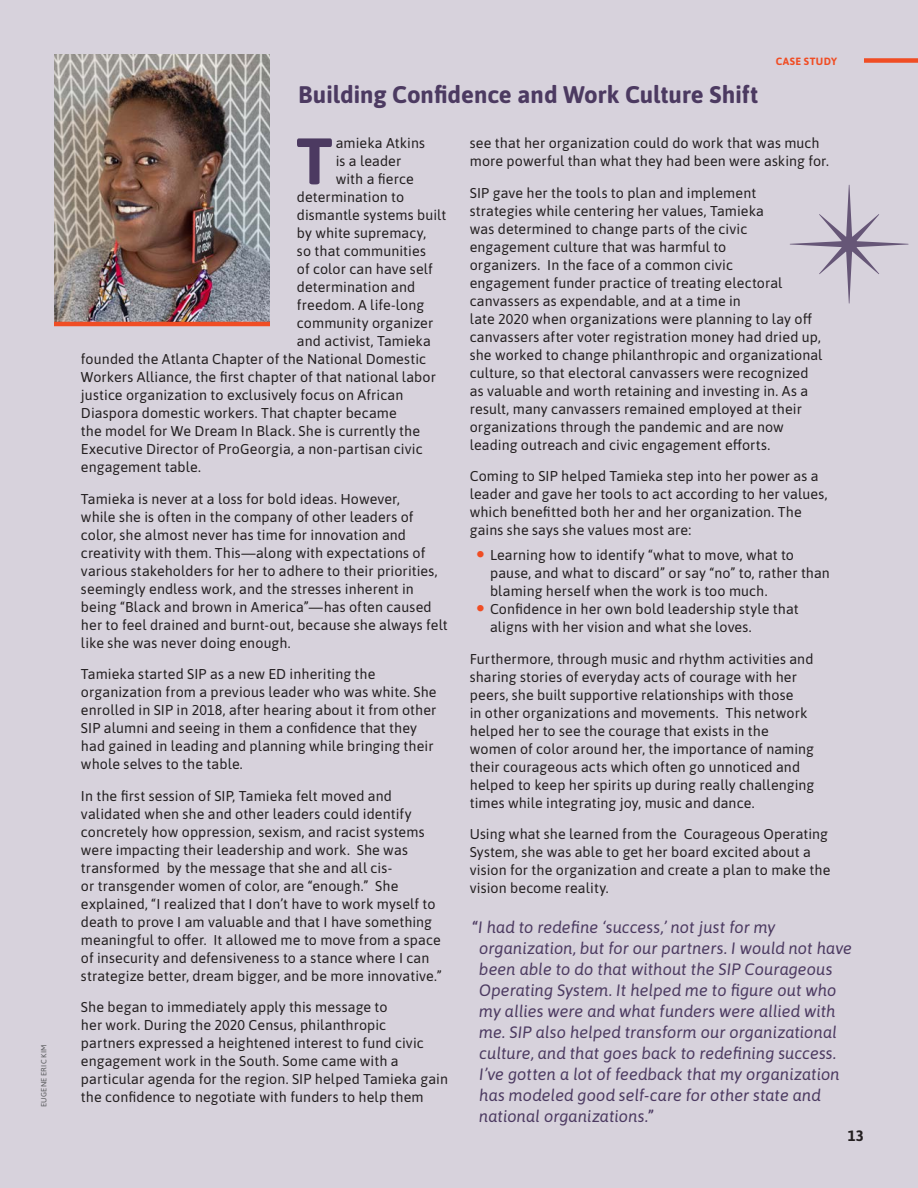
<style>
.page{position:relative;width:918px;height:1188px;background:#d7d2dc}
.page>*{position:absolute;margin:0;border:0;box-sizing:border-box;transform-origin:0 0}
.Case_Study_Body{font:700 65.55px "Asap";color:#4c3a61}
.Case_Study_Heading{font:700 24px "Asap";color:#4c3a61}
.Body_Quote{font:italic 16.5px/21px "Asap";color:#4c3a61}
.t1{font:700 15px "Asap";color:#231f20}
.Case_Study_Body-2{font:14.25px/18px "Asap";letter-spacing:.005em;color:#231f20}
.Framing_Question_Sub{font:700 10.5px "Asap";letter-spacing:.04em;color:#f04d24}
.Photo_Credit{font:7.5px "Asap";letter-spacing:.035em;color:#57585a}
.s1{font-weight:700;font-size:24px;color:#f04d24}
.s2{font-weight:500;font-style:normal}
</style>
<div class="page">
<div style="left:864px;top:58px;width:54px;height:5px;background:#f04d24"></div>
<img style="left:54px;top:54px;width:216px;height:268px">
<hr style="left:54px;top:322px;width:216px;height:4px;background:#f04d24">
<svg style="left:790px;top:185px;width:119px;height:119px"></svg>
<p class="Photo_Credit" style="left:39px;top:1107px;width:64px;rotate:-90deg">EUGENE ERIC KIM</p>
<p class="Case_Study_Heading" style="left:298px;top:78px;width:462px">Building Confidence and Work Culture Shift</p>
<p class="Framing_Question_Sub" style="left:776px;top:54px;width:63px">CASE STUDY</p>
<p class="Case_Study_Body" style="left:296px;top:115px;width:37px">T</p>
<p class="Case_Study_Body-2" style="left:336px;top:134px;width:91px">amieka Atkins</p>
<p class="Case_Study_Body-2" style="left:336px;top:152px;width:67px">is a leader</p>
<p class="Case_Study_Body-2" style="left:336px;top:170px;width:80px">with a fierce</p>
<p class="Case_Study_Body-2" style="left:297px;top:188px;width:109px">determination to</p>
<p class="Case_Study_Body-2" style="left:297px;top:206px;width:151px">dismantle systems built</p>
<p class="Case_Study_Body-2" style="left:297px;top:224px;width:131px">by white supremacy,</p>
<p class="Case_Study_Body-2" style="left:297px;top:242px;width:130px">so that communities</p>
<p class="Case_Study_Body-2" style="left:297px;top:260px;width:137px">of color can have self</p>
<p class="Case_Study_Body-2" style="left:297px;top:278px;width:120px">determination and</p>
<p class="Case_Study_Body-2" style="left:297px;top:296px;width:129px">freedom. A life-long</p>
<p class="Case_Study_Body-2" style="left:297px;top:314px;width:138px">community organizer</p>
<p class="Case_Study_Body-2" style="left:297px;top:332px;width:135px">and activist, Tamieka</p>
<p class="Case_Study_Body-2" style="left:81px;top:350px;width:347px">founded the Atlanta Chapter of the National Domestic</p>
<p class="Case_Study_Body-2" style="left:81px;top:368px;width:357px">Workers Alliance, the first chapter of that national labor</p>
<p class="Case_Study_Body-2" style="left:81px;top:386px;width:324px">justice organization to exclusively focus on African</p>
<p class="Case_Study_Body-2" style="left:81px;top:404px;width:317px">Diaspora domestic workers. That chapter became</p>
<p class="Case_Study_Body-2" style="left:81px;top:422px;width:341px">the model for We Dream In Black. She is currently the</p>
<p class="Case_Study_Body-2" style="left:81px;top:440px;width:343px">Executive Director of ProGeorgia, a non-partisan civic</p>
<p class="Case_Study_Body-2" style="left:81px;top:458px;width:121px">engagement table.</p>
<p class="Case_Study_Body-2" style="left:81px;top:489px;width:368px">Tamieka is never at a loss for bold ideas. However,<br>while she is often in the company of other leaders of color, she almost never has time for innovation and creativity with them. This—along with expectations of various stakeholders for her to adhere to their priorities, seemingly endless work, and the stresses inherent in being “Black and brown in America”—has often caused her to feel drained and burnt-out, because she always felt like she was never doing enough.</p>
<p class="Case_Study_Body-2" style="left:81px;top:665px;width:357px">Tamieka started SIP as a new ED inheriting the organization from a previous leader who was white. She enrolled in SIP in 2018, after hearing about it from other SIP alumni and seeing in them a confidence that they had gained in leading and planning while bringing their whole selves to the table.</p>
<p class="Case_Study_Body-2" style="left:81px;top:786px;width:362px">In the first session of SIP, Tamieka felt moved and validated when she and other leaders could identify concretely how oppression, sexism, and racist systems were impacting their leadership and work. She was transformed by the message that she and all cis-<br>or transgender women of color, are “enough.” She explained, “I realized that I don’t have to work myself to death to prove I am valuable and that I have something meaningful to offer. It allowed me to move from a space of insecurity and defensiveness to a stance where I can strategize better, dream bigger, and be more innovative.”</p>
<p class="Case_Study_Body-2" style="left:81px;top:997px;width:369px">She began to immediately apply this message to<br>her work. During the 2020 Census, philanthropic<br>partners expressed a heightened interest to fund civic engagement work in the South. Some came with a particular agenda for the region. SIP helped Tamieka gain the confidence to negotiate with funders to help them</p>
<p class="Case_Study_Body-2" style="left:470px;top:133px;width:361px">see that her organization could do work that was much more powerful than what they had been were asking for.</p>
<p class="Case_Study_Body-2" style="left:470px;top:183px;width:354px">SIP gave her the tools to plan and implement<br>strategies while centering her values, Tamieka<br>was determined to change parts of the civic engagement culture that was harmful to<br>organizers. In the face of a common civic<br>engagement funder practice of treating electoral canvassers as expendable, and at a time in<br>late 2020 when organizations were planning to lay off canvassers after voter registration money had dried up, she worked to change philanthropic and organizational culture, so that electoral canvassers were recognized as valuable and worth retaining and investing in. As a result, many canvassers remained employed at their organizations through the pandemic and are now leading outreach and civic engagement efforts.</p>
<p class="Case_Study_Body-2" style="left:470px;top:466px;width:359px">Coming to SIP helped Tamieka step into her power as a leader and gave her tools to act according to her values, which benefitted both her and her organization. The gains she says she values most are:</p>
<p class="Case_Study_Body-2" style="left:490px;top:545px;width:341px;text-indent:-14px"><span class="s1">•</span> Learning how to identify “what to move, what to pause, and what to discard” or say “no” to, rather than blaming herself when the work is too much.</p>
<p class="Case_Study_Body-2" style="left:490px;top:599px;width:310px;text-indent:-14px"><span class="s1">•</span> Confidence in her own bold leadership style that aligns with her vision and what she loves.</p>
<p class="Case_Study_Body-2" style="left:470px;top:649px;width:346px">Furthermore, through music and rhythm activities and sharing stories of everyday acts of courage with her peers, she built supportive relationships with those<br>in other organizations and movements. This network helped her to see the courage that exists in the women of color around her, the importance of naming their courageous acts which often go unnoticed and helped to keep her spirits up during really challenging times while integrating joy, music and dance.</p>
<p class="Case_Study_Body-2" style="left:470px;top:824px;width:362px">Using what she learned from the Courageous Operating System, she was able to get her board excited about a vision for the organization and create a plan to make the vision become reality.</p>
<p class="Body_Quote" style="left:479px;top:917px;width:374px;text-indent:-7px"><span class="s2">“</span>I had to redefine ‘success,’ not just for my organization, but for our partners. I would not have been able to do that without the SIP Courageous Operating System. It helped me to figure out who my allies were and what funders were allied with me. SIP also helped transform our organizational culture, and that goes back to redefining success.<br>I’ve gotten a lot of feedback that my organization has modeled good self-care for other state and national organizations.<span class="s2">”</span></p>
<p class="t1" style="left:848px;top:1125px;width:18px">13</p>
</div>
